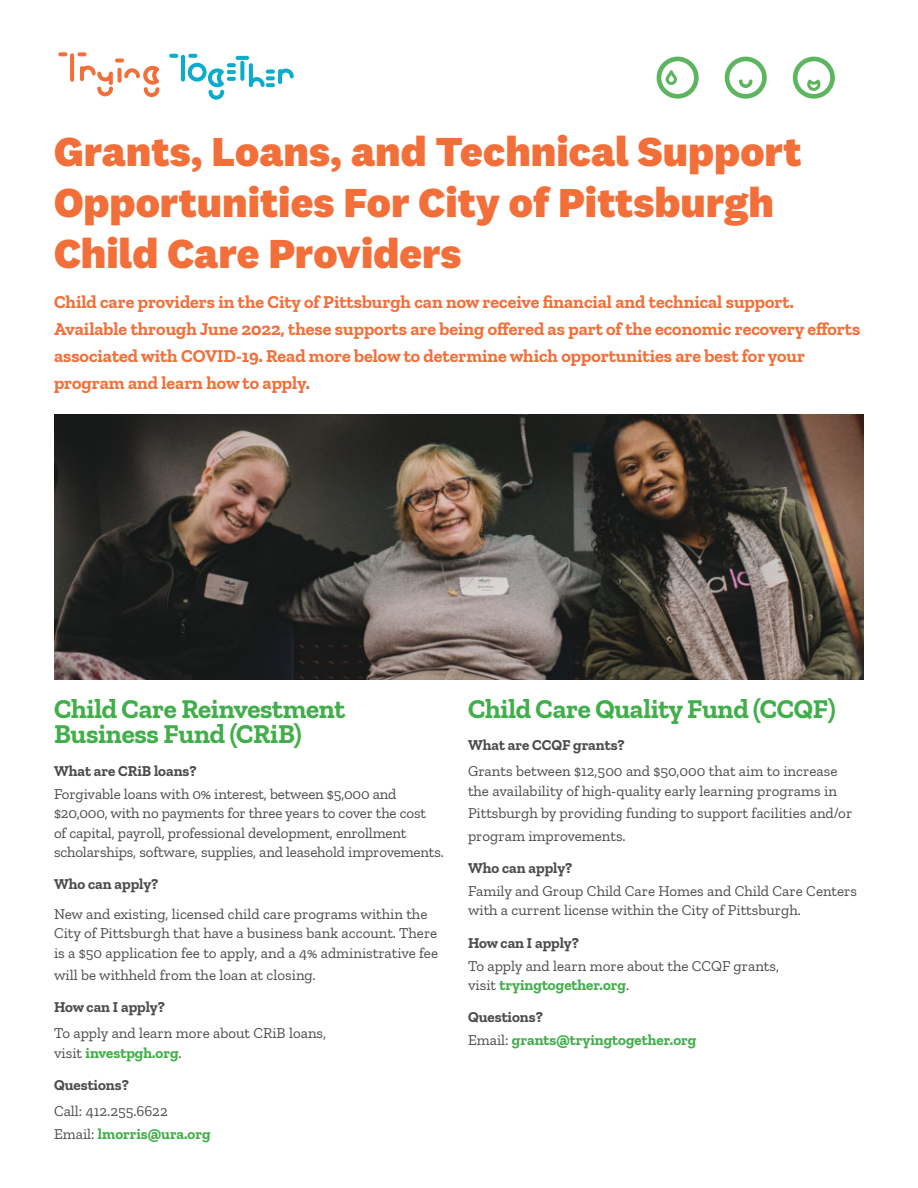
<style>
.page{position:relative;width:918px;height:1188px;background:#fff}
.page>*{position:absolute;margin:0;border:0;box-sizing:border-box;transform-origin:0 0}
.t1{font:800 42px/51px "National 2";color:#f26f39}
.t2{font:700 27px/25.5px "Zilla Slab";letter-spacing:-.01em;color:#40ae49}
.t3{font:700 18px/27px "Zilla Slab";color:#f26f39}
.t4{font:15px/19.5px "Zilla Slab";color:#4b4c4d}
.t5{font:700 15px "Zilla Slab";color:#4b4c4d}
.t6{font:700 15px "Zilla Slab";color:#40ae49}
.s1{font-weight:700;color:#40ae49}
.s2{font-weight:400;color:#4b4c4d}
</style>
<div class="page">
<svg style="left:77px;top:52px;width:10px;height:4px"></svg>
<div style="left:115px;top:58px;width:9px;height:5px;background:#f26f39;border-radius:2px"></div>
<svg style="left:58px;top:52px;width:9px;height:4px"></svg>
<svg style="left:70px;top:53px;width:4px;height:29px"></svg>
<svg style="left:118px;top:68px;width:4px;height:15px"></svg>
<svg style="left:124px;top:66px;width:35px;height:31px"></svg>
<svg style="left:80px;top:66px;width:33px;height:30px"></svg>
<svg style="left:236px;top:56px;width:13px;height:4px"></svg>
<svg style="left:169px;top:54px;width:9px;height:4px"></svg>
<hr style="left:181px;top:55px;width:4px;height:27px;background:#08accc;border-radius:2px">
<svg style="left:240px;top:61px;width:4px;height:20px"></svg>
<svg style="left:249px;top:63px;width:45px;height:24px"></svg>
<svg style="left:188px;top:54px;width:48px;height:46px"></svg>
<svg style="left:793px;top:57px;width:42px;height:42px"></svg>
<svg style="left:657px;top:57px;width:42px;height:42px"></svg>
<svg style="left:725px;top:57px;width:42px;height:42px"></svg>
<img style="left:54px;top:415px;width:810px;height:264px">
<h1 class="t1" style="left:54px;top:126px;width:749px">Grants, Loans, and Technical Support<br>Opportunities For City of Pittsburgh<br>Child Care Providers</h1>
<p class="t3" style="left:54px;top:289px;width:808px">Child care providers in the City of Pittsburgh can now receive financial and technical support.<br>Available through June 2022, these supports are being offered as part of the economic recovery efforts associated with COVID-19. Read more below to determine which opportunities are best for your program and learn how to apply.</p>
<h2 class="t2" style="left:54px;top:696px;width:293px">Child Care Reinvestment<br>Business Fund (CRiB)</h2>
<h3 class="t5" style="left:54px;top:762px;width:144px">What are CRiB loans?</h3>
<p class="t4" style="left:54px;top:784px;width:391px">Forgivable loans with 0% interest, between $5,000 and $20,000, with no payments for three years to cover the cost<br>of capital, payroll, professional development, enrollment scholarships, software, supplies, and leasehold improvements.</p>
<h3 class="t5" style="left:54px;top:876px;width:106px">Who can apply?</h3>
<p class="t4" style="left:54px;top:904px;width:386px">New and existing, licensed child care programs within the<br>City of Pittsburgh that have a business bank account. There is a $50 application fee to apply, and a 4% administrative fee</p>
<p class="t4" style="left:54px;top:965px;width:263px">will be withheld from the loan at closing.</p>
<h3 class="t5" style="left:54px;top:999px;width:113px">How can I apply?</h3>
<p class="t4" style="left:54px;top:1024px;width:274px">To apply and learn more about CRiB loans, visit <span class="s1">investpgh.org</span>.</p>
<h3 class="t5" style="left:54px;top:1077px;width:76px">Questions?</h3>
<p class="t4" style="left:54px;top:1100px;width:158px;line-height:22.5px">Call: 412.255.6622<br>Email: <span class="s1">lmorris@ura.org</span></p>
<h2 class="t2" style="left:468px;top:696px;width:369px">Child Care Quality Fund (CCQF)</h2>
<h3 class="t5" style="left:468px;top:737px;width:158px">What are CCQF grants?</h3>
<p class="t4" style="left:468px;top:761px;width:371px">Grants between $12,500 and $50,000 that aim to increase the availability of high-quality early learning programs in</p>
<p class="t4" style="left:468px;top:802px;width:386px;line-height:22.5px">Pittsburgh by providing funding to support facilities and/or program improvements.</p>
<h3 class="t5" style="left:468px;top:859px;width:106px">Who can apply?</h3>
<p class="t4" style="left:468px;top:881px;width:391px">Family and Group Child Care Homes and Child Care Centers with a current license within the City of Pittsburgh.</p>
<h3 class="t5" style="left:468px;top:934px;width:113px">How can I apply?</h3>
<p class="t4" style="left:468px;top:956px;width:313px">To apply and learn more about the CCQF grants, visit <span class="s1">tryingtogether.org</span>.</p>
<h3 class="t5" style="left:468px;top:1009px;width:76px">Questions?</h3>
<p class="t6" style="left:468px;top:1032px;width:230px"><span class="s2">Email:</span> grants@tryingtogether.org</p>
</div>
